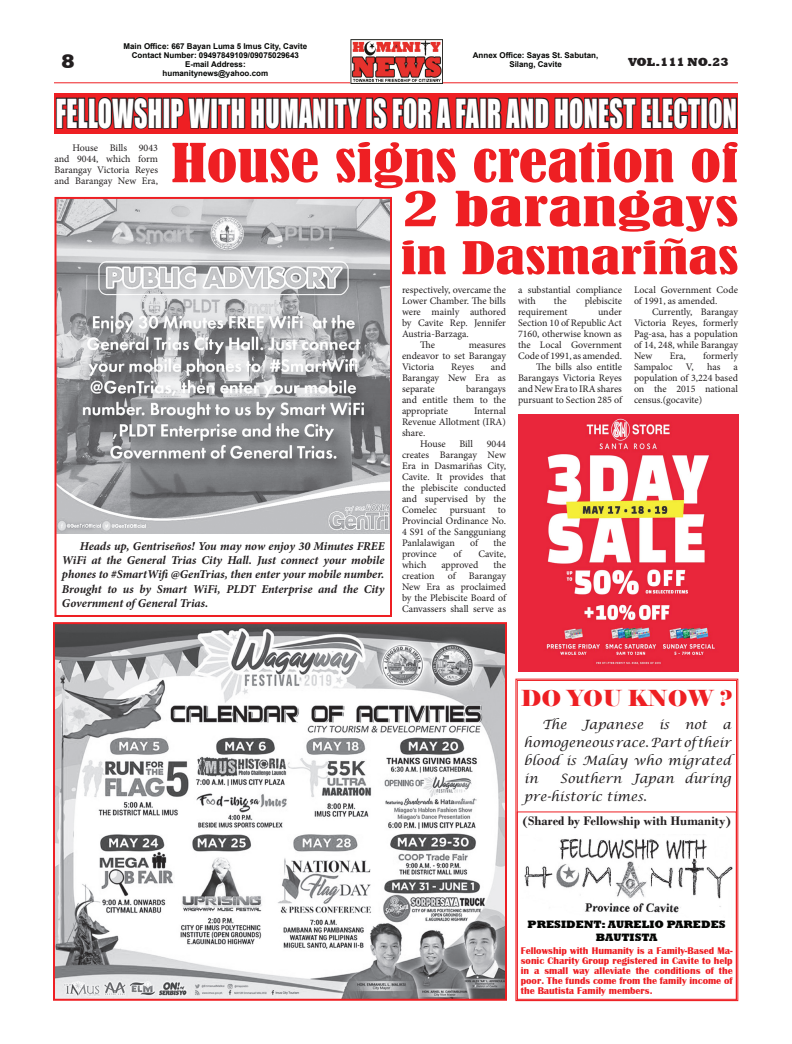
<style>
.page{position:relative;width:792px;height:1044px;background:#fff}
.page>*{position:absolute;margin:0;border:0;box-sizing:border-box;transform-origin:0 0}
.t1{font:condensed 50px "Bernard";color:#ee1f23;scale:1.29 1}
.t2{font:condensed 45px "Bernard";color:#ee1f23;scale:1.53 1}
.t3{font:condensed 42px "Bernard";color:#ee1f23;scale:1.47 1}
.t4{font:36.7px "Impact";letter-spacing:.015em;color:#fff;scale:.71 1}
.t5{font:22px "Elephant";color:#ee1f23}
.t6{font:800 20px "Rockwell";color:#231f20}
.t7{font:700 13px "Bodoni";color:#231f20}
.t8{font:italic 12.9px/18px "Lucida Calligraphy";color:#231f20;text-align:justify}
.t9{font:italic 700 12px/14.4px "Minion Pro";letter-spacing:-.005em;color:#231f20;text-align:justify}
.t10{font:800 12px "Rockwell";color:#231f20}
.t11{font:800 11px/13px "Rockwell";color:#040503;text-align:center}
.t12{font:10px/11px "Minion Pro";color:#231f20;text-align:justify}
.t13{font:700 10px/10px "Britannic";color:#ee1f23;text-align:justify}
.t14{font:700 8px/9px "Arial";color:#040503;text-align:center}
</style>
<div class="page">
<div style="left:54px;top:93px;width:684px;height:41px;background:#ee1f23"></div>
<hr style="left:54px;top:82px;width:684px;height:1px;background:#ee1f23">
<img style="left:350px;top:40px;width:93px;height:43px">
<svg style="left:516px;top:679px;width:222px;height:322px"></svg>
<div style="left:517px;top:680px;width:220px;height:320px;border:1px solid #ee1f23"></div>
<svg style="left:55px;top:97px;width:108px;height:33px"></svg>
<div style="left:163px;top:98px;width:7px;height:31px;border:2px solid #231f20"></div>
<svg style="left:170px;top:66px;width:193px;height:64px"></svg>
<div style="left:366px;top:98px;width:7px;height:31px;border:2px solid #231f20"></div>
<svg style="left:372px;top:79px;width:366px;height:51px"></svg>
<img style="left:57px;top:200px;width:332px;height:334px">
<div style="left:54px;top:197px;width:338px;height:420px;border:2px solid #ee1f23"></div>
<img style="left:56px;top:625px;width:448px;height:373px">
<div style="left:53px;top:622px;width:454px;height:379px;border:2px solid #ee1f23"></div>
<img style="left:518px;top:415px;width:220px;height:257px">
<p class="t14" style="left:124px;top:42px;width:185px">Main Office: 667 Bayan Luma 5 Imus City, Cavite Contact Number: 09497849109/09075029643<br>E-mail Address:<br>humanitynews@yahoo.com</p>
<p class="t14" style="left:473px;top:51px;width:127px">Annex Office: Sayas St. Sabutan,<br>Silang, Cavite</p>
<h3 class="t6" style="left:61px;top:50px;width:15px">8</h3>
<p class="t10" style="left:628px;top:55px;width:102px">VOL.111 NO.23</p>
<h3 class="t4" style="left:56px;top:85px;width:961px">FELLOWSHIP WITH HUMANITY IS FOR A FAIR AND HONEST ELECTION</h3>
<h1 class="t1" style="left:171px;top:134px;width:441px">House signs creation of</h1>
<h2 class="t2" style="left:404px;top:183px;width:220px">2 barangays</h2>
<h3 class="t3" style="left:401px;top:234px;width:231px">in Dasmariñas</h3>
<p class="t12" style="left:54px;top:142px;width:105px;text-indent:18px">House Bills 9043 and 9044, which form Barangay Victoria Reyes and Barangay New Era,</p>
<p class="t9" style="left:62px;top:538px;width:324px;text-indent:18px">Heads up, Gentriseños! You may now enjoy 30 Minutes FREE WiFi at the General Trias City Hall. Just connect your mobile phones to #SmartWifi @GenTrias, then enter your mobile number.<br>Brought to us by Smart WiFi, PLDT Enterprise and the City Government of General Trias.</p>
<p class="t12" style="left:402px;top:284px;width:106px">respectively, overcame the</p>
<p class="t12" style="left:402px;top:295px;width:105px">Lower Chamber. The bills</p>
<p class="t12" style="left:402px;top:306px;width:105px">were mainly authored</p>
<p class="t12" style="left:402px;top:317px;width:106px">by Cavite Rep. Jennifer</p>
<p class="t12" style="left:402px;top:328px;width:68px">Austria-Barzaga.</p>
<p class="t12" style="left:420px;top:339px;width:16px">The</p>
<p class="t12" style="left:402px;top:339px;width:105px;text-indent:67px">measures endeavor to set Barangay Victoria</p>
<p class="t12" style="left:402px;top:361px;width:106px;text-indent:89px">and Barangay New Era as separate</p>
<p class="t12" style="left:451px;top:361px;width:24px">Reyes</p>
<p class="t12" style="left:402px;top:383px;width:106px;text-indent:64px">barangays and entitle them to the appropriate</p>
<p class="t12" style="left:474px;top:405px;width:33px">Internal</p>
<p class="t12" style="left:402px;top:416px;width:106px">Revenue Allotment (IRA)</p>
<p class="t12" style="left:402px;top:427px;width:25px">share.</p>
<p class="t12" style="left:420px;top:438px;width:27px">House</p>
<p class="t12" style="left:459px;top:438px;width:15px">Bill</p>
<p class="t12" style="left:402px;top:438px;width:106px;text-indent:85px">9044 creates Barangay New Era in Dasmariñas City, Cavite. It provides that the plebiscite conducted and supervised by the Comelec</p>
<p class="t12" style="left:402px;top:504px;width:106px;text-indent:96px">to Provincial Ordinance No.<br>4 S91 of the Sangguniang Panlalawigan</p>
<p class="t12" style="left:450px;top:504px;width:37px">pursuant</p>
<p class="t12" style="left:470px;top:537px;width:9px">of</p>
<p class="t12" style="left:493px;top:537px;width:14px">the</p>
<p class="t12" style="left:402px;top:548px;width:36px">province</p>
<p class="t12" style="left:454px;top:548px;width:9px">of</p>
<p class="t12" style="left:478px;top:548px;width:29px">Cavite,</p>
<p class="t12" style="left:402px;top:559px;width:26px">which</p>
<p class="t12" style="left:441px;top:559px;width:39px">approved</p>
<p class="t12" style="left:493px;top:559px;width:14px">the</p>
<p class="t12" style="left:402px;top:570px;width:34px">creation</p>
<p class="t12" style="left:448px;top:570px;width:9px">of</p>
<p class="t12" style="left:402px;top:570px;width:106px;text-indent:67px">Barangay New Era as proclaimed by the Plebiscite Board of Canvassers shall serve as</p>
<p class="t12" style="left:518px;top:284px;width:105px">a substantial compliance with</p>
<p class="t12" style="left:554px;top:295px;width:14px">the</p>
<p class="t12" style="left:585px;top:295px;width:39px">plebiscite</p>
<p class="t12" style="left:518px;top:306px;width:51px">requirement</p>
<p class="t12" style="left:518px;top:306px;width:106px;text-align:right">under<br>Section 10 of Republic Act<br>7160, otherwise known as the Local Government<br>Code of 1991, as amended.<br>The bills also entitle<br>Barangays Victoria Reyes and New Era to IRA shares pursuant to Section 285 of</p>
<p class="t12" style="left:634px;top:284px;width:106px">Local Government Code of 1991, as amended.</p>
<p class="t12" style="left:634px;top:306px;width:106px;text-indent:18px">Currently, Barangay Victoria Reyes, formerly Pag-asa, has a population of 14, 248, while Barangay New</p>
<p class="t12" style="left:670px;top:350px;width:18px">Era,</p>
<p class="t12" style="left:703px;top:350px;width:36px">formerly</p>
<p class="t12" style="left:634px;top:361px;width:40px">Sampaloc</p>
<p class="t12" style="left:686px;top:361px;width:9px">V,</p>
<p class="t12" style="left:707px;top:361px;width:15px">has</p>
<p class="t12" style="left:634px;top:361px;width:106px;text-indent:100px">a population of 3,224 based on the 2015 national census.(gocavite)</p>
<h3 class="t5" style="left:521px;top:685px;width:214px">DO YOU KNOW ?</h3>
<p class="t8" style="left:524px;top:716px;width:209px;text-indent:18px">The Japanese is not a homogeneous race. Part of their blood is Malay who migrated in</p>
<p class="t8" style="left:524px;top:770px;width:209px;text-indent:36px">Southern Japan during pre-historic times.</p>
<h3 class="t7" style="left:522px;top:813px;width:210px">(Shared by Fellowship with Humanity)</h3>
<p class="t11" style="left:528px;top:918px;width:200px">PRESIDENT: AURELIO PAREDES<br>BAUTISTA</p>
<p class="t13" style="left:521px;top:945px;width:213px">Fellowship with Humanity is a Family-Based Ma&shy;sonic Charity Group registered in Cavite to help in a small way alleviate the conditions of the poor. The funds come from the family income of the Bautista Family members.</p>
</div>
